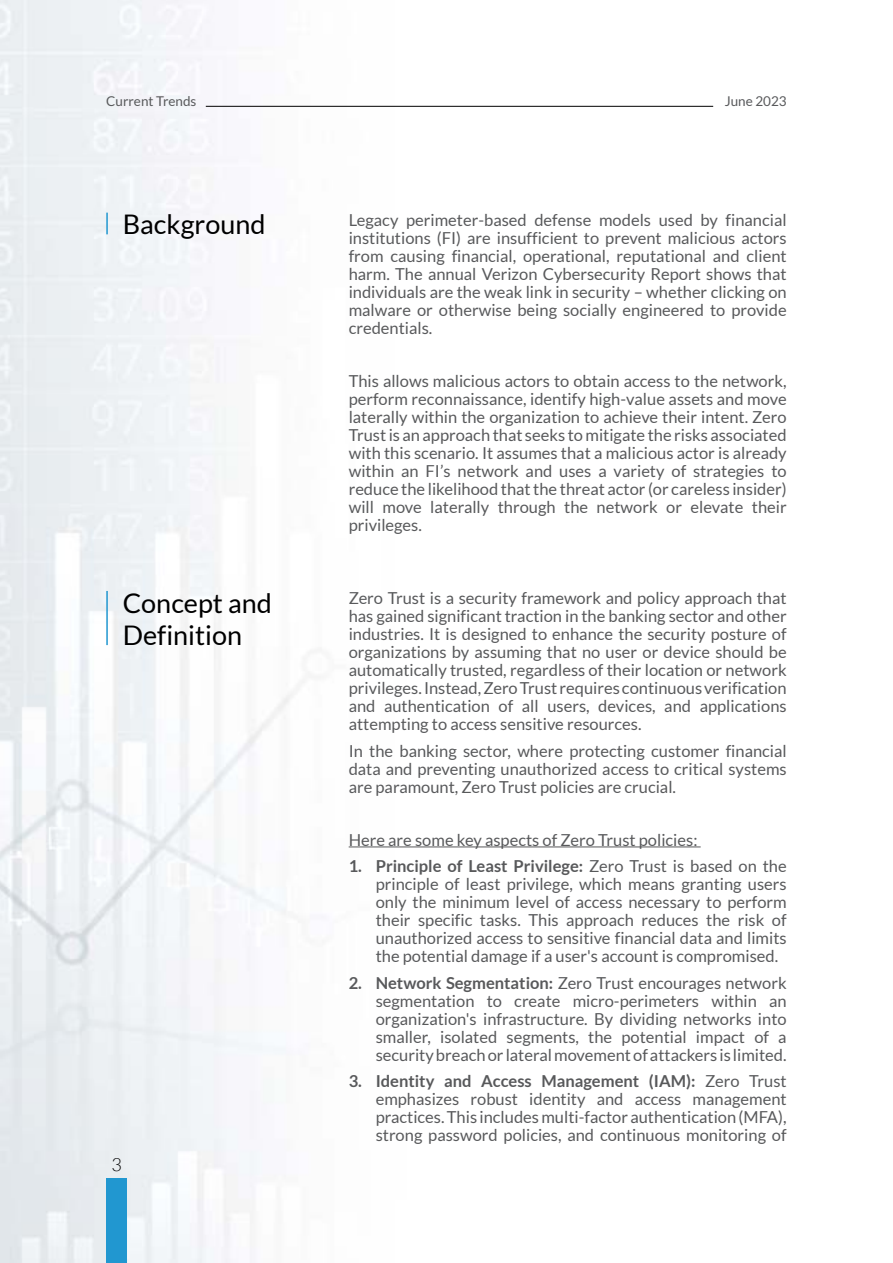
<style>
.page{position:relative;width:893px;height:1263px;background:#fff}
.page>*{position:absolute;margin:0;border:0;box-sizing:border-box;transform-origin:0 0}
.t1{font:27px/32.4px "Lato";color:#000}
.t2{font:300 18px "Lato";color:#000}
.t3{font:16.5px/18px "Lato";color:#58595b;text-align:justify}
.t4{font:13.5px "Lato";color:#58595b}
.s1{font-weight:700}
</style>
<div class="page">
<hr style="left:206px;top:106px;width:507px;height:1px;background:#000">
<div style="left:106px;top:1178px;width:21px;height:85px;background:#2197d0"></div>
<hr style="left:106px;top:213px;width:2px;height:21px;background:#2197d0">
<hr style="left:106px;top:591px;width:2px;height:54px;background:#2197d0">
<hr style="left:349px;top:846px;width:352px;height:1px;background:#58595b">
<p class="t4" style="left:106px;top:94px;width:92px">Current Trends</p>
<p class="t4" style="left:725px;top:94px;width:64px">June 2023</p>
<h1 class="t1" style="left:123px;top:208px;width:144px">Background</h1>
<h1 class="t1" style="left:123px;top:586px;width:151px">Concept and<br>Definition</h1>
<p class="t2" style="left:112px;top:1155px;width:12px">3</p>
<p class="t3" style="left:349px;top:211px;width:439px">Legacy perimeter-based defense models used by financial institutions (FI) are insufficient to prevent malicious actors from causing financial, operational, reputational and client harm. The annual Verizon Cybersecurity Report shows that individuals are the weak link in security – whether clicking on malware or otherwise being socially engineered to provide credentials.</p>
<p class="t3" style="left:349px;top:372px;width:439px">This allows malicious actors to obtain access to the network, perform reconnaissance, identify high-value assets and move laterally within the organization to achieve their intent. Zero Trust is an approach that seeks to mitigate the risks associated with this scenario. It assumes that a malicious actor is already within an FI’s network and uses a variety of strategies to reduce the likelihood that the threat actor (or careless insider) will move laterally through the network or elevate their privileges.</p>
<p class="t3" style="left:349px;top:589px;width:439px">Zero Trust is a security framework and policy approach that has gained significant traction in the banking sector and other industries. It is designed to enhance the security posture of organizations by assuming that no user or device should be automatically trusted, regardless of their location or network privileges. Instead, Zero Trust requires continuous verification and authentication of all users, devices, and applications attempting to access sensitive resources.</p>
<p class="t3" style="left:349px;top:742px;width:439px">In the banking sector, where protecting customer financial data and preventing unauthorized access to critical systems are paramount, Zero Trust policies are crucial.</p>
<p class="t3" style="left:349px;top:831px;width:350px">Here are some key aspects of Zero Trust policies:</p>
<p class="t3" style="left:376px;top:857px;width:412px;text-indent:-27px"><span class="s1">1. Principle of Least Privilege:</span> Zero Trust is based on the principle of least privilege, which means granting users only the minimum level of access necessary to perform their specific tasks. This approach reduces the risk of unauthorized access to sensitive financial data and limits the potential damage if a user's account is compromised.</p>
<p class="t3" style="left:376px;top:974px;width:412px;text-indent:-27px"><span class="s1">2. Network Segmentation:</span> Zero Trust encourages network segmentation to create micro-perimeters within an organization's infrastructure. By dividing networks into smaller, isolated segments, the potential impact of a security breach or lateral movement of attackers is limited.</p>
<p class="t3" style="left:376px;top:1072px;width:412px;text-indent:-27px"><span class="s1">3. Identity and Access Management (IAM):</span> Zero Trust emphasizes robust identity and access management practices. This includes multi-factor authentication (MFA), strong password policies, and continuous monitoring of</p>
</div>
